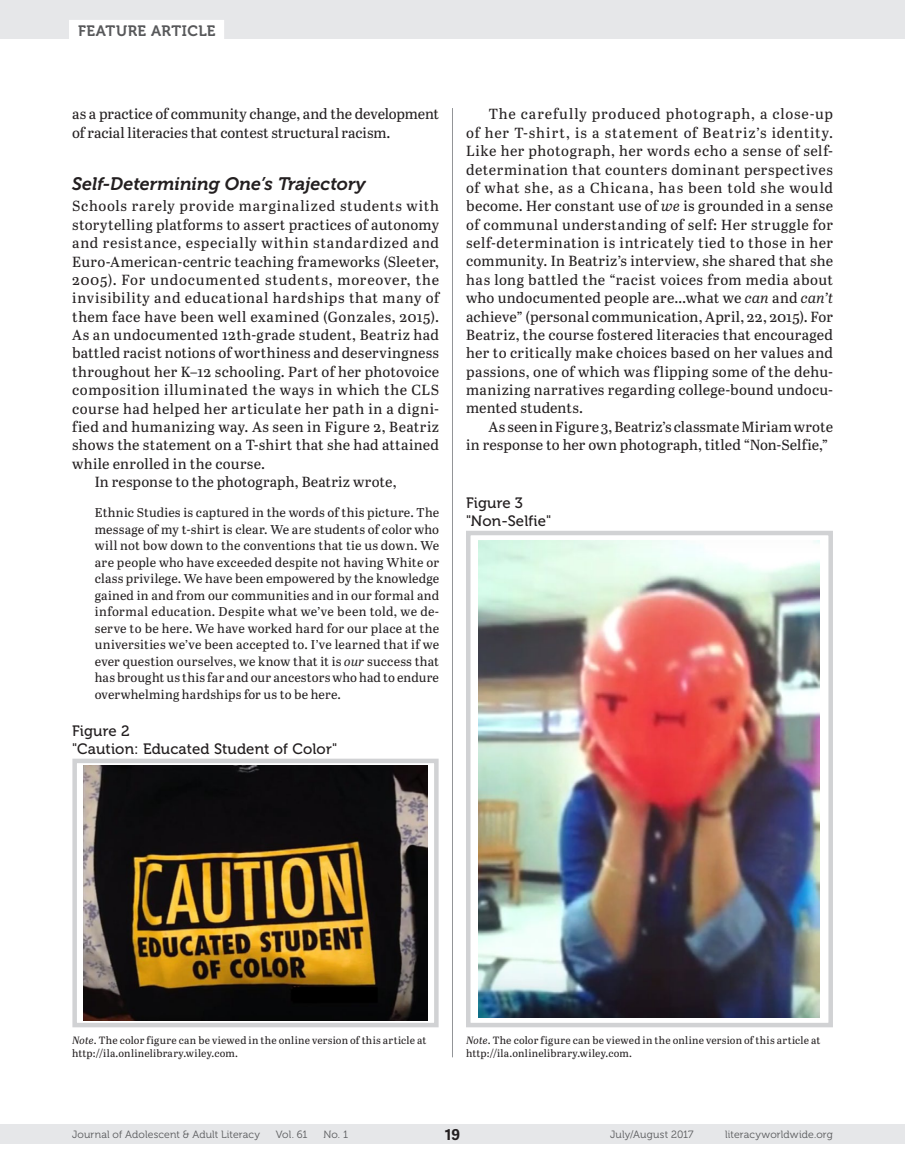
<style>
.page{position:relative;width:905px;height:1175px;background:#fff}
.page>*{position:absolute;margin:0;border:0;box-sizing:border-box;transform-origin:0 0}
.t1{font:italic 18px "Museo 700";color:#231f20}
.t2{font:15px/18px "Museo 500";letter-spacing:.01em;color:#231f20}
.t3{font:15px "Museo 700";letter-spacing:.03em;color:#57585a}
.t4{font:700 15px "Adelle Sans";color:#231f20}
.t5{font:14.7px/18.3px "Abril Text";letter-spacing:.02em;color:#231f20;text-align:justify}
.t6{font:14.7px "Abril Text";letter-spacing:.05em;color:#231f20}
.t7{font:14.7px/18.3px "Abril Text";letter-spacing:-.005em;color:#231f20}
.t8{font:14.7px "Abril Text";letter-spacing:.045em;color:#231f20}
.t9{font:14.7px "Abril Text";letter-spacing:.04em;color:#231f20}
.t10{font:12.75px/16.5px "Abril Text";letter-spacing:.01em;color:#231f20;text-align:justify}
.t11{font:10.5px/13.5px "Abril Text";letter-spacing:.02em;color:#231f20}
.t12{font:10.5px "Museo 300";letter-spacing:.015em;color:#57585a}
.s1{font-style:italic}
</style>
<div class="page">
<div style="left:0;top:0;width:904px;height:39px;background:#e6e7e9"></div>
<hr style="left:452px;top:108px;width:1px;height:949px;background:#939598">
<div style="left:0;top:1124px;width:904px;height:20px;background:#e6e7e9"></div>
<div style="left:69px;top:20px;width:155px;height:21px;background:#fff"></div>
<img style="left:83px;top:765px;width:345px;height:256px">
<div style="left:72px;top:758px;width:366px;height:269px;border:4px solid #d1d2d4"></div>
<img style="left:479px;top:541px;width:340px;height:476px">
<div style="left:466px;top:531px;width:367px;height:496px;border:4px solid #d1d2d4"></div>
<p class="t3" style="left:78px;top:22px;width:139px">FEATURE ARTICLE</p>
<p class="t7" style="left:72px;top:104px;width:368px">as a practice of community change, and the development of racial literacies that contest structural racism.</p>
<p class="t1" style="left:72px;top:174px;width:295px">Self-Determining One’s Trajectory</p>
<p class="t6" style="left:72px;top:195px;width:368px">Schools rarely provide marginalized students with</p>
<p class="t5" style="left:72px;top:215px;width:368px">storytelling platforms to assert practices of autonomy</p>
<p class="t6" style="left:72px;top:232px;width:368px">and resistance, especially within standardized and</p>
<p class="t5" style="left:72px;top:251px;width:368px">Euro-American-centric teaching frameworks (Sleeter,</p>
<p class="t6" style="left:72px;top:269px;width:368px">2005). For undocumented students, moreover, the</p>
<p class="t8" style="left:72px;top:287px;width:368px">invisibility and educational hardships that many of</p>
<p class="t5" style="left:72px;top:306px;width:368px">them face have been well examined (Gonzales, 2015).</p>
<p class="t5" style="left:72px;top:325px;width:368px">As an undocumented 12th-grade student, Beatriz had</p>
<p class="t5" style="left:72px;top:343px;width:368px">battled racist notions of worthiness and deservingness</p>
<p class="t5" style="left:72px;top:362px;width:368px">throughout her K–12 schooling. Part of her photovoice</p>
<p class="t9" style="left:72px;top:379px;width:368px">composition illuminated the ways in which the CLS</p>
<p class="t5" style="left:72px;top:398px;width:368px">course had helped her articulate her path in a digni-</p>
<p class="t5" style="left:72px;top:417px;width:368px">fied and humanizing way. As seen in Figure 2, Beatriz</p>
<p class="t5" style="left:72px;top:435px;width:368px">shows the statement on a T-shirt that she had attained</p>
<p class="t5" style="left:72px;top:453px;width:194px">while enrolled in the course.</p>
<p class="t5" style="left:95px;top:472px;width:303px">In response to the photograph, Beatriz wrote,</p>
<p class="t10" style="left:95px;top:504px;width:346px">Ethnic Studies is captured in the words of this picture. The message of my t-shirt is clear. We are students of color who will not bow down to the conventions that tie us down. We are people who have exceeded despite not having White or class privilege. We have been empowered by the knowledge gained in and from our communities and in our formal and informal education. Despite what we’ve been told, we de&shy;serve to be here. We have worked hard for our place at the universities we’ve been accepted to. I’ve learned that if we ever question ourselves, we know that it is <span class="s1">our</span> success that has brought us this far and our ancestors who had to endure overwhelming hardships for us to be here.</p>
<p class="t2" style="left:72px;top:722px;width:266px">Figure 2<br>"Caution: Educated Student of Color"</p>
<p class="t5" style="left:466px;top:104px;width:368px;text-indent:23px">The carefully produced photograph, a close-up of her T-shirt, is a statement of Beatriz’s identity.<br>Like her photograph, her words echo a sense of self&shy;determination that counters dominant perspectives of what she, as a Chicana, has been told she would become. Her constant use of <span class="s1">we</span> is grounded in a sense of communal understanding of self: Her struggle for self-determination is intricately tied to those in her community. In Beatriz’s interview, she shared that she has long battled the “racist voices from media about who undocumented people are…what we <span class="s1">can</span> and <span class="s1">can’t </span>achieve” (personal communication, April, 22, 2015). For Beatriz, the course fostered literacies that encouraged her to critically make choices based on her values and passions, one of which was flipping some of the dehu&shy;manizing narratives regarding college-bound undocu&shy;mented students.</p>
<p class="t5" style="left:466px;top:417px;width:368px;text-indent:22px">As seen in Figure 3, Beatriz’s classmate Miriam wrote in response to her own photograph, titled “Non-Selfie,”</p>
<p class="t2" style="left:466px;top:493px;width:87px">Figure 3 "Non-Selfie"</p>
<p class="t11" style="left:72px;top:1032px;width:356px"><span class="s1">Note</span>. The color figure can be viewed in the online version of this article at http://ila.onlinelibrary.wiley.com.</p>
<p class="t11" style="left:466px;top:1032px;width:356px"><span class="s1">Note</span>. The color figure can be viewed in the online version of this article at http://ila.onlinelibrary.wiley.com.</p>
<p class="t12" style="left:72px;top:1129px;width:189px">Journal of Adolescent &amp; Adult Literacy</p>
<p class="t12" style="left:276px;top:1129px;width:33px">Vol. 61</p>
<p class="t12" style="left:323px;top:1129px;width:26px">No. 1</p>
<p class="t4" style="left:445px;top:1123px;width:17px">19</p>
<p class="t12" style="left:610px;top:1129px;width:85px">July/August 2017</p>
<p class="t12" style="left:725px;top:1129px;width:109px">literacyworldwide.org</p>
</div>
